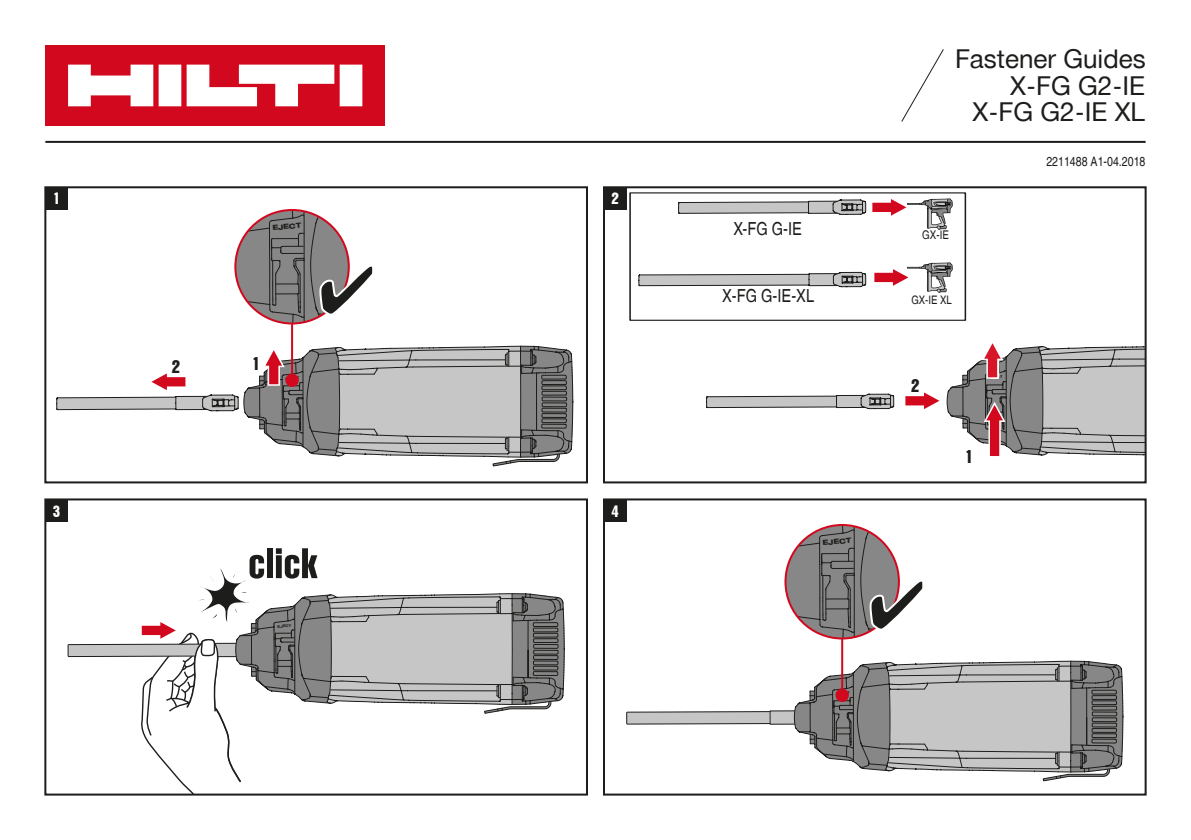
<style>
.page{position:relative;width:1191px;height:840px;background:#fff}
.page>*{position:absolute;margin:0;border:0;box-sizing:border-box;transform-origin:0 0}
.t1{font:26px/26.2px "Hilti";color:#1d1d1b;text-align:right}
.t2{font:condensed 18px "Hilti";color:#1d1d1b}
.t3{font:700 condensed 18px "Hilti";color:#1d1d1b}
.t4{font:700 condensed 16px "Hilti";color:#fff}
.t5{font:condensed 13px "Hilti";color:#1d1d1b}
.t6{font:condensed 12px "Hilti";color:#1c1c1b}
.t7{font:condensed 11.6px "Hilti";color:#1c1c1b}
.t8{font:800 expanded 7px "Hilti";color:#1d1d1b}
.t9{font:800 expanded 3.4px "Hilti";color:#1d1d1b}
</style>
<div class="page">
<svg style="left:626px;top:659px;width:497px;height:122px"></svg>
<hr style="left:45px;top:141px;width:1100px;height:2px;background:#1d1d1b">
<div style="left:45px;top:45px;width:340px;height:80px;background:#d2091e"></div>
<svg style="left:68px;top:65px;width:294px;height:41px"></svg>
<div style="left:45px;top:187px;width:23px;height:23px;background:#1d1d1b"></div>
<div style="left:603px;top:186px;width:543px;height:297px;border:2px solid #1d1d1b"></div>
<div style="left:44px;top:186px;width:544px;height:297px;border:2px solid #1d1d1b"></div>
<div style="left:604px;top:187px;width:22px;height:23px;background:#1d1d1b"></div>
<div style="left:44px;top:498px;width:544px;height:297px;border:2px solid #1d1d1b"></div>
<div style="left:45px;top:499px;width:23px;height:23px;background:#1d1d1b"></div>
<svg style="left:901px;top:49px;width:43px;height:73px"></svg>
<svg style="left:706px;top:393px;width:188px;height:16px"></svg>
<svg style="left:638px;top:271px;width:228px;height:16px"></svg>
<div style="left:629px;top:192px;width:337px;height:129px;border:1px solid #1d1d1b"></div>
<svg style="left:905px;top:392px;width:34px;height:17px"></svg>
<svg style="left:235px;top:210px;width:138px;height:113px"></svg>
<hr style="left:291px;top:323px;width:2px;height:57px;background:#d2091e">
<div style="left:604px;top:499px;width:22px;height:23px;background:#1d1d1b"></div>
<div style="left:603px;top:498px;width:543px;height:297px;border:2px solid #1d1d1b"></div>
<svg style="left:785px;top:524px;width:138px;height:114px"></svg>
<div style="left:836px;top:689px;width:12px;height:11px;background:#d2091e;border-radius:50%"></div>
<div style="left:835px;top:688px;width:14px;height:13px;border:2px solid #d2091e;border-radius:50%"></div>
<hr style="left:841px;top:638px;width:2px;height:56px;background:#d2091e">
<svg style="left:67px;top:548px;width:498px;height:247px"></svg>
<svg style="left:56px;top:345px;width:517px;height:122px"></svg>
<svg style="left:678px;top:199px;width:188px;height:16px"></svg>
<img style="left:907px;top:199px;width:45px;height:30px">
<img style="left:907px;top:262px;width:45px;height:30px">
<svg style="left:872px;top:199px;width:34px;height:16px"></svg>
<svg style="left:874px;top:269px;width:34px;height:16px"></svg>
<svg style="left:946px;top:339px;width:199px;height:120px"></svg>
<p class="t4" style="left:53px;top:189px;width:9px">1</p>
<p class="t4" style="left:611px;top:189px;width:9px">2</p>
<p class="t4" style="left:53px;top:501px;width:9px">3</p>
<p class="t8" style="left:272px;top:224px;width:30px;rotate:-5deg">EJECT</p>
<p class="t3" style="left:172px;top:356px;width:10px">2</p>
<p class="t3" style="left:252px;top:353px;width:10px">1</p>
<p class="t9" style="left:277px;top:624px;width:15px;rotate:-5deg">EJECT</p>
<p class="t4" style="left:611px;top:501px;width:9px">4</p>
<p class="t2" style="left:733px;top:218px;width:70px">X-FG G-IE</p>
<p class="t2" style="left:722px;top:285px;width:94px">X-FG G-IE-XL</p>
<p class="t8" style="left:822px;top:538px;width:30px;rotate:-5deg">EJECT</p>
<p class="t1" style="left:955px;top:46px;width:192px">Fastener Guides<br>X-FG G2-IE<br>X-FG G2-IE XL</p>
<p class="t6" style="left:922px;top:228px;width:28px">GX-IE</p>
<p class="t7" style="left:911px;top:293px;width:42px">GX-IE XL</p>
<p class="t3" style="left:911px;top:375px;width:10px">2</p>
<p class="t3" style="left:965px;top:446px;width:10px">1</p>
<p class="t5" style="left:1046px;top:154px;width:101px">2211488 A1-04.2018</p>
</div>
